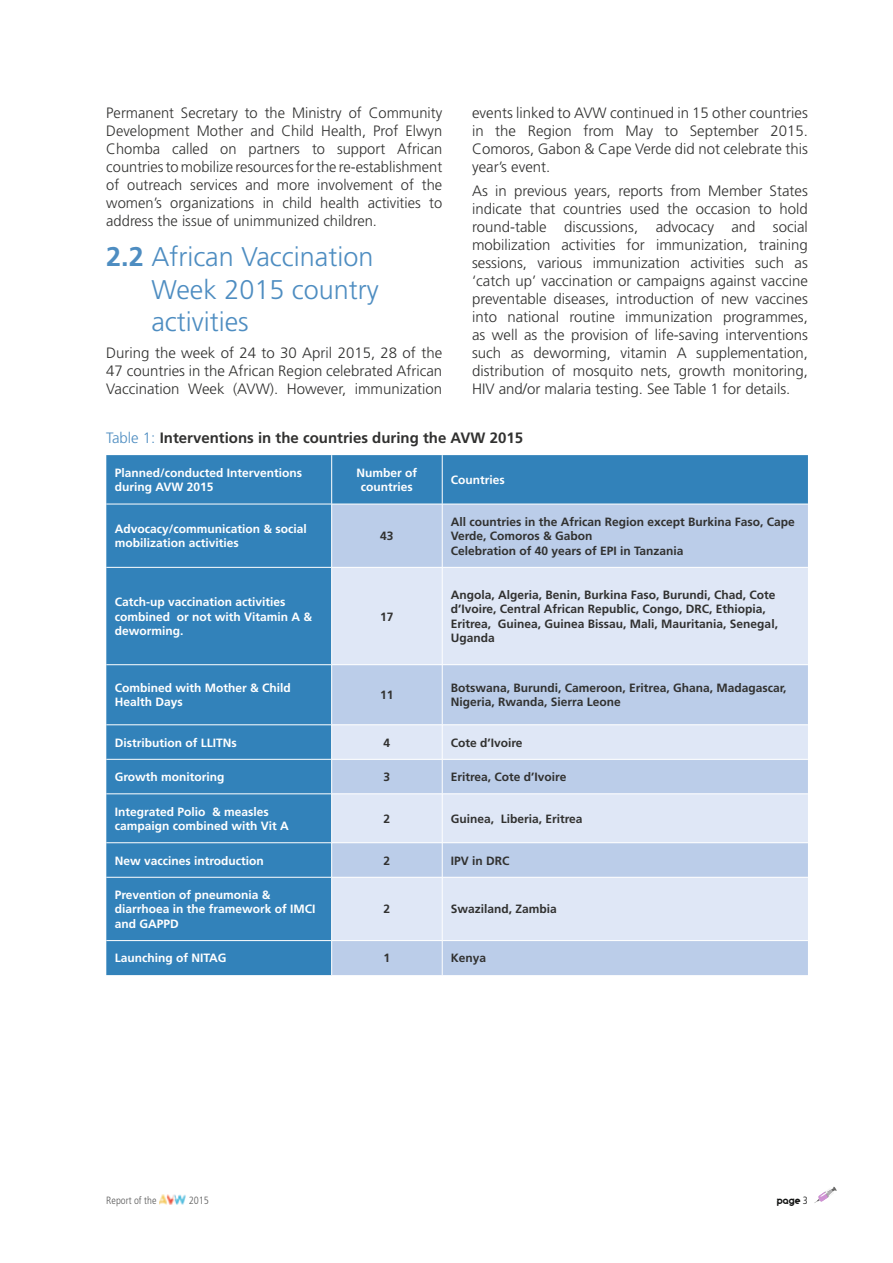
<style>
.page{position:relative;width:893px;height:1263px;background:#fff}
.page>*{position:absolute;margin:0;border:0;box-sizing:border-box;transform-origin:0 0}
.t1{font:300 27px/32.4px "Frutiger LT Std";color:#4e8dc1}
.t2{font:300 15px/18px "Frutiger LT Std";color:#313130;text-align:justify}
.t3{font:700 15px "Frutiger LT Std";color:#313130}
.t4{font:700 12px/14.4px "Frutiger LT Std";color:#313130}
.t5{font:700 12px/14.4px "Frutiger LT Std";color:#fff}
.t6{font:300 condensed 10.5px "Frutiger LT Std";color:#5a5a5a}
.t7{font:10.5px "Geometry Soft Pro Bold N";color:#131413}
.s1{font-weight:700}
.s2{font-weight:300;color:#4e8dc1}
.s3{font-family:"Frutiger LT Std";font-weight:300;font-stretch:condensed}
</style>
<div class="page">
<img style="left:159px;top:1195px;width:27px;height:9px">
<svg style="left:814px;top:1187px;width:22px;height:16px"></svg>
<div style="left:106px;top:455px;width:702px;height:520px;background:#3282ba"></div>
<div style="left:332px;top:505px;width:476px;height:470px;background:#bbcde9"></div>
<svg style="left:332px;top:568px;width:476px;height:372px;background:#d2def1"></svg>
<hr style="left:331px;top:455px;width:1px;height:49px;background:#fff">
<hr style="left:442px;top:455px;width:1px;height:49px;background:#fff">
<hr style="left:106px;top:504px;width:226px;height:1px;background:#fff">
<hr style="left:332px;top:504px;width:110px;height:1px;background:#fff">
<hr style="left:331px;top:504px;width:1px;height:63px;background:#fff">
<hr style="left:442px;top:504px;width:366px;height:1px;background:#fff">
<hr style="left:442px;top:504px;width:1px;height:63px;background:#fff">
<hr style="left:106px;top:567px;width:226px;height:1px;background:#fff">
<hr style="left:332px;top:567px;width:110px;height:1px;background:#fff">
<hr style="left:331px;top:567px;width:1px;height:97px;background:#fff">
<hr style="left:442px;top:567px;width:366px;height:1px;background:#fff">
<hr style="left:442px;top:567px;width:1px;height:97px;background:#fff">
<hr style="left:106px;top:664px;width:226px;height:1px;background:#fff">
<hr style="left:332px;top:664px;width:110px;height:1px;background:#fff">
<hr style="left:331px;top:665px;width:1px;height:60px;background:#fff">
<hr style="left:442px;top:664px;width:366px;height:1px;background:#fff">
<hr style="left:442px;top:665px;width:1px;height:60px;background:#fff">
<hr style="left:106px;top:724px;width:226px;height:1px;background:#fff">
<hr style="left:332px;top:724px;width:110px;height:1px;background:#fff">
<hr style="left:331px;top:725px;width:1px;height:34px;background:#fff">
<hr style="left:442px;top:724px;width:366px;height:1px;background:#fff">
<hr style="left:442px;top:725px;width:1px;height:34px;background:#fff">
<hr style="left:106px;top:759px;width:226px;height:1px;background:#fff">
<hr style="left:332px;top:759px;width:110px;height:1px;background:#fff">
<hr style="left:331px;top:759px;width:1px;height:35px;background:#fff">
<hr style="left:442px;top:759px;width:366px;height:1px;background:#fff">
<hr style="left:442px;top:759px;width:1px;height:35px;background:#fff">
<hr style="left:106px;top:793px;width:226px;height:1px;background:#fff">
<hr style="left:332px;top:793px;width:110px;height:1px;background:#fff">
<hr style="left:331px;top:794px;width:1px;height:48px;background:#fff">
<hr style="left:442px;top:793px;width:366px;height:1px;background:#fff">
<hr style="left:442px;top:794px;width:1px;height:48px;background:#fff">
<hr style="left:106px;top:842px;width:226px;height:1px;background:#fff">
<hr style="left:332px;top:842px;width:110px;height:1px;background:#fff">
<hr style="left:331px;top:843px;width:1px;height:34px;background:#fff">
<hr style="left:442px;top:842px;width:366px;height:1px;background:#fff">
<hr style="left:442px;top:843px;width:1px;height:34px;background:#fff">
<hr style="left:106px;top:877px;width:226px;height:1px;background:#fff">
<hr style="left:332px;top:877px;width:110px;height:1px;background:#fff">
<hr style="left:331px;top:877px;width:1px;height:63px;background:#fff">
<hr style="left:442px;top:877px;width:366px;height:1px;background:#fff">
<hr style="left:442px;top:877px;width:1px;height:63px;background:#fff">
<hr style="left:106px;top:940px;width:226px;height:1px;background:#fff">
<hr style="left:332px;top:940px;width:110px;height:1px;background:#fff">
<hr style="left:331px;top:941px;width:1px;height:34px;background:#fff">
<hr style="left:442px;top:940px;width:366px;height:1px;background:#fff">
<hr style="left:442px;top:941px;width:1px;height:34px;background:#fff">
<p class="t2" style="left:106px;top:104px;width:337px">Permanent Secretary to the M inistry of Community Development Mother and Child Health, Prof Elwyn Chomba called on partners to support African countries to mobilize resources for the re-establishment of outreach services and more involvement of the women’s organizations in child health activities to address the issue of unimmunized children.</p>
<h1 class="t1" style="left:151px;top:241px;width:229px;text-indent:-45px"><span class="s1">2.2</span> African Vaccination<br>Week 2015 country activities</h1>
<p class="t2" style="left:106px;top:344px;width:337px">During the week of 24 to 30 April 2015, 28 of the 47 countries in the African Region celebrated African Vaccination Week (AVW). However, immunization</p>
<p class="t2" style="left:472px;top:104px;width:337px">events linked to AVW continued in 15 other countries in the Region from May to September 2015.<br>Comoros, Gabon &amp; Cape Verde did not celebrate this year’s event.</p>
<p class="t2" style="left:472px;top:182px;width:337px">As in previous years, reports from M ember States indicate that countries used the occasion to hold round-table discussions, advocacy and social mobilization activities for immunization, training sessions, various immunization activities such as ‘catch up’ vaccination or campaigns against vaccine preventable diseases, introduction of new vaccines into national routine immunization programmes, as well as the provision of life-saving interventions such as deworming, vitamin A supplementation, distribution of mosquito nets, growth monitoring, H IV and/or malaria testing. See Table 1 for details.</p>
<p class="t3" style="left:106px;top:429px;width:418px"><span class="s2">Table 1:</span> Interventions in the countries during the AVW 2015</p>
<p class="t5" style="left:115px;top:466px;width:189px">Planned/conducted Interventions during AVW 2015</p>
<p class="t5" style="left:357px;top:466px;width:62px;text-align:center">Number of countries</p>
<p class="t5" style="left:451px;top:473px;width:55px">Countries</p>
<p class="t5" style="left:115px;top:522px;width:193px">Advocacy/communication &amp; social mobilization activities</p>
<p class="t4" style="left:380px;top:529px;width:15px">43</p>
<p class="t4" style="left:451px;top:514px;width:346px">All countries in the African Region except Burkina Faso, Cape<br>Verde, Comoros &amp; Gabon<br>Celebration of 40 years of EPI in Tanzania</p>
<p class="t5" style="left:115px;top:595px;width:199px">Catch-up vaccination activities combined or not with Vitamin A &amp; deworming.</p>
<p class="t4" style="left:380px;top:609px;width:15px">17</p>
<p class="t4" style="left:451px;top:588px;width:329px">Angola, Algeria, Benin, Burkina Faso, Burundi, Chad, Cote d’Ivoire, Central African Republic, Congo, DRC, Ethiopia, Eritrea, Guinea, Guinea Bissau, Mali, Mauritania, Senegal, Uganda</p>
<p class="t5" style="left:115px;top:681px;width:178px">Combined with Mother &amp; Child<br>Health Days</p>
<p class="t4" style="left:380px;top:688px;width:15px">11</p>
<p class="t4" style="left:451px;top:681px;width:337px">Botswana, Burundi, Cameroon, Eritrea, Ghana, Madagascar,<br>Nigeria, Rwanda, Sierra Leone</p>
<p class="t5" style="left:115px;top:735px;width:124px">Distribution of LLITNs</p>
<p class="t4" style="left:384px;top:735px;width:8px">4</p>
<p class="t4" style="left:451px;top:735px;width:73px">Cote d’Ivoire</p>
<p class="t5" style="left:115px;top:770px;width:111px">Growth monitoring</p>
<p class="t4" style="left:384px;top:770px;width:8px">3</p>
<p class="t4" style="left:451px;top:770px;width:117px">Eritrea, Cote d’Ivoire</p>
<p class="t5" style="left:115px;top:804px;width:176px">Integrated Polio &amp; measles campaign combined with Vit A</p>
<p class="t4" style="left:384px;top:811px;width:8px">2</p>
<p class="t4" style="left:451px;top:811px;width:133px">Guinea, Liberia, Eritrea</p>
<p class="t5" style="left:115px;top:853px;width:151px">New vaccines introduction</p>
<p class="t4" style="left:384px;top:853px;width:8px">2</p>
<p class="t4" style="left:451px;top:853px;width:59px">IPV in DRC</p>
<p class="t5" style="left:115px;top:888px;width:202px">Prevention of pneumonia &amp; diarrhoea in the framework of IMCI and GAPPD</p>
<p class="t4" style="left:384px;top:902px;width:8px">2</p>
<p class="t4" style="left:451px;top:902px;width:108px">Swaziland, Zambia</p>
<p class="t5" style="left:115px;top:951px;width:113px">Launching of NITAG</p>
<p class="t4" style="left:384px;top:951px;width:8px">1</p>
<p class="t4" style="left:451px;top:951px;width:37px">Kenya</p>
<p class="t6" style="left:106px;top:1194px;width:52px">Report of the</p>
<p class="t6" style="left:189px;top:1194px;width:22px">2015</p>
<p class="t7" style="left:777px;top:1195px;width:33px">page <span class="s3">3</span></p>
</div>
